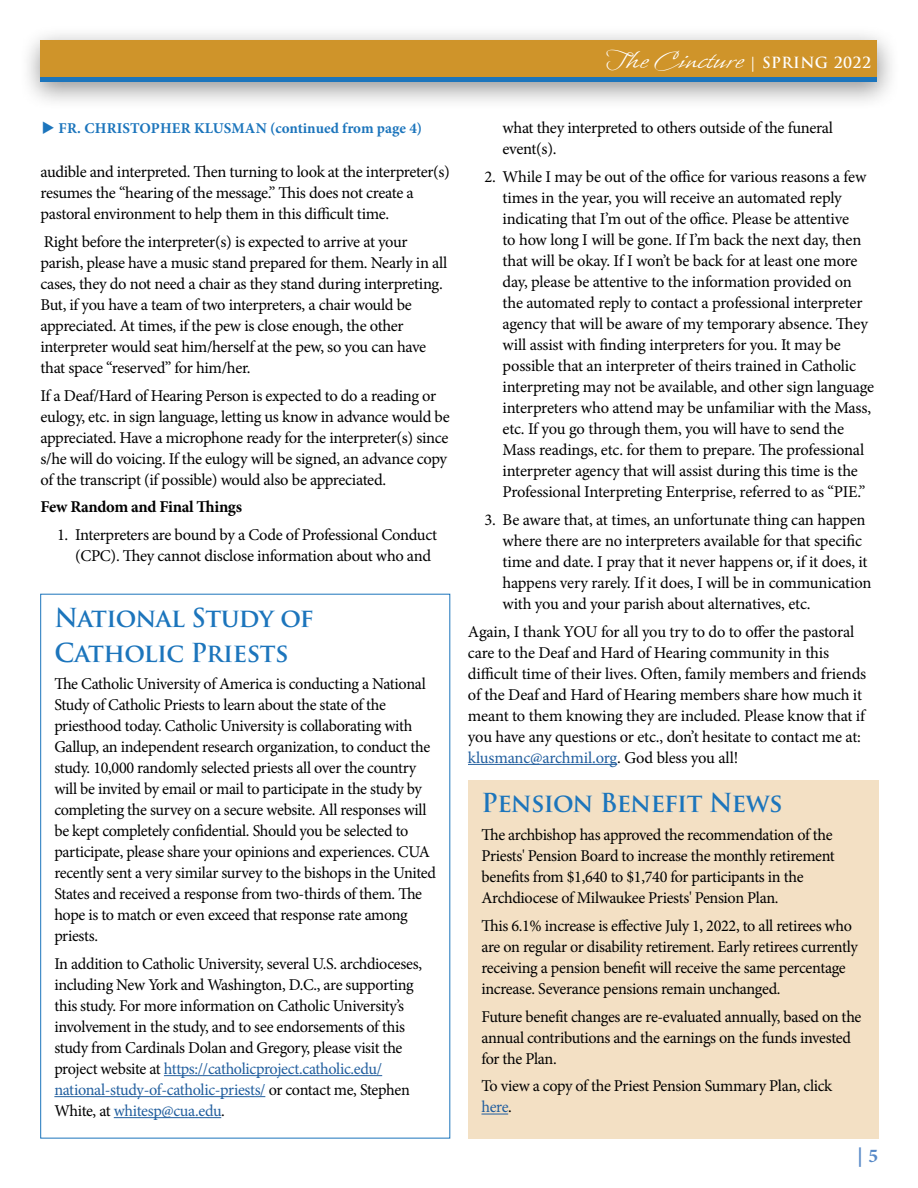
<style>
.page{position:relative;width:918px;height:1188px;background:#fff}
.page>*{position:absolute;margin:0;border:0;box-sizing:border-box;transform-origin:0 0}
.t1{font:30px "Whisper ROB";letter-spacing:.03em;color:#fff}
.t2{font:700 25.5px/34.5px "Trajan Pro";letter-spacing:-.02em;color:#1c75bc}
.t3{font:700 25.5px "Trajan Pro";letter-spacing:-.04em;color:#1c75bc}
.t4{font:700 19.5px "Minion Pro";color:#5688c7}
.t5{font:16.5px/21px "Minion Pro";letter-spacing:-.02em;color:#000}
.t6{font:700 16.5px "Minion Pro";letter-spacing:-.02em;color:#000}
.t7{font:700 15px "Minion Pro";letter-spacing:.005em;color:#1c75bc}
.s1{font-family:"Trajan Pro";font-weight:700;font-size:15px}
.s2{color:#215e9e}
</style>
<div class="page">
<hr style="left:468px;top:764px;width:149px;height:1px;background:#215e9e">
<div style="left:19px;top:25px;width:881px;height:85px;background:#000;opacity:.42"></div>
<div style="left:40px;top:40px;width:838px;height:42px;background:#cf942a"></div>
<hr style="left:40px;top:78px;width:838px;height:4px;background:#1c75bc">
<hr style="left:164px;top:1075px;width:218px;height:1px;background:#215e9e">
<hr style="left:54px;top:1096px;width:211px;height:1px;background:#215e9e">
<hr style="left:114px;top:1117px;width:107px;height:1px;background:#215e9e">
<div style="left:468px;top:780px;width:410px;height:358px;background:#f3e0c4"></div>
<svg style="left:482px;top:1114px;width:26px;height:1px"></svg>
<h1 class="t1" style="left:606px;top:45px;width:267px">The Cincture <span class="s1">| SPRING 2022</span></h1>
<p class="t7" style="left:42px;top:118px;width:382px">◆ FR. CHRISTOPHER KLUSMAN (continued from page 4)</p>
<p class="t5" style="left:40px;top:161px;width:411px">audible and interpreted. Then turning to look at the interpreter(s) resumes the “hearing of the message.” This does not create a pastoral environment to help them in this difficult time.</p>
<p class="t5" style="left:40px;top:231px;width:408px">Right before the interpreter(s) is expected to arrive at your parish, please have a music stand prepared for them. Nearly in all cases, they do not need a chair as they stand during interpreting.<br>But, if you have a team of two interpreters, a chair would be appreciated. At times, if the pew is close enough, the other interpreter would seat him/herself at the pew, so you can have that space “reserved” for him/her.</p>
<p class="t5" style="left:40px;top:385px;width:411px">If a Deaf/Hard of Hearing Person is expected to do a reading or eulogy, etc. in sign language, letting us know in advance would be appreciated. Have a microphone ready for the interpreter(s) since s/he will do voicing. If the eulogy will be signed, an advance copy of the transcript (if possible) would also be appreciated.</p>
<p class="t6" style="left:40px;top:495px;width:203px">Few Random and Final Things</p>
<p class="t5" style="left:75px;top:524px;width:364px;text-indent:-18px">1. Interpreters are bound by a Code of Professional Conduct (CPC). They cannot disclose information about who and</p>
<h2 class="t2" style="left:54px;top:601px;width:261px">National Study of<br>Catholic Priests</h2>
<p class="t5" style="left:54px;top:674px;width:383px">The Catholic University of America is conducting a National Study of Catholic Priests to learn about the state of the priesthood today. Catholic University is collaborating with Gallup, an independent research organization, to conduct the study. 10,000 randomly selected priests all over the country will be invited by email or mail to participate in the study by completing the survey on a secure website. All responses will be kept completely confidential. Should you be selected to participate, please share your opinions and experiences. CUA recently sent a very similar survey to the bishops in the United States and received a response from two-thirds of them. The hope is to match or even exceed that response rate among priests.</p>
<p class="t5" style="left:54px;top:953px;width:369px">In addition to Catholic University, several U.S. archdioceses, including New York and Washington, D.C., are supporting this study. For more information on Catholic University’s involvement in the study, and to see endorsements of this study from Cardinals Dolan and Gregory, please visit the project website at <span class="s2">https://catholicproject.catholic.edu/ national-study-of-catholic-priests/</span> or contact me, Stephen White, at <span class="s2">whitesp@cua.edu</span>.</p>
<p class="t5" style="left:502px;top:118px;width:332px">what they interpreted to others outside of the funeral event(s).</p>
<p class="t5" style="left:502px;top:167px;width:373px;text-indent:-18px">2. While I may be out of the office for various reasons a few times in the year, you will receive an automated reply indicating that I’m out of the office. Please be attentive<br>to how long I will be gone. If I’m back the next day, then that will be okay. If I won’t be back for at least one more day, please be attentive to the information provided on the automated reply to contact a professional interpreter agency that will be aware of my temporary absence. They will assist with finding interpreters for you. It may be possible that an interpreter of theirs trained in Catholic interpreting may not be available, and other sign language interpreters who attend may be unfamiliar with the Mass, etc. If you go through them, you will have to send the Mass readings, etc. for them to prepare. The professional interpreter agency that will assist during this time is the Professional Interpreting Enterprise, referred to as “PIE.”</p>
<p class="t5" style="left:502px;top:509px;width:371px;text-indent:-18px">3. Be aware that, at times, an unfortunate thing can happen where there are no interpreters available for that specific time and date. I pray that it never happens or, if it does, it happens very rarely. If it does, I will be in communication with you and your parish about alternatives, etc.</p>
<p class="t5" style="left:468px;top:621px;width:400px">Again, I thank YOU for all you try to do to offer the pastoral care to the Deaf and Hard of Hearing community in this difficult time of their lives. Often, family members and friends of the Deaf and Hard of Hearing members share how much it meant to them knowing they are included. Please know that if you have any questions or etc., don’t hesitate to contact me at: <span class="s2">klusmanc@archmil.org</span>. God bless you all!</p>
<h2 class="t3" style="left:482px;top:787px;width:303px">Pension Benefit News</h2>
<p class="t5" style="left:482px;top:824px;width:355px">The archbishop has approved the recommendation of the Priests' Pension Board to increase the monthly retirement benefits from $1,640 to $1,740 for participants in the Archdiocese of Milwaukee Priests' Pension Plan.</p>
<p class="t5" style="left:482px;top:915px;width:378px">This 6.1% increase is effective July 1, 2022, to all retirees who are on regular or disability retirement. Early retirees currently receiving a pension benefit will receive the same percentage increase. Severance pensions remain unchanged.</p>
<p class="t5" style="left:482px;top:1006px;width:381px">Future benefit changes are re-evaluated annually, based on the annual contributions and the earnings on the funds invested for the Plan.</p>
<p class="t5" style="left:482px;top:1076px;width:352px">To view a copy of the Priest Pension Summary Plan, click <span class="s2">here</span>.</p>
<p class="t4" style="left:858px;top:1142px;width:22px">| 5</p>
</div>
